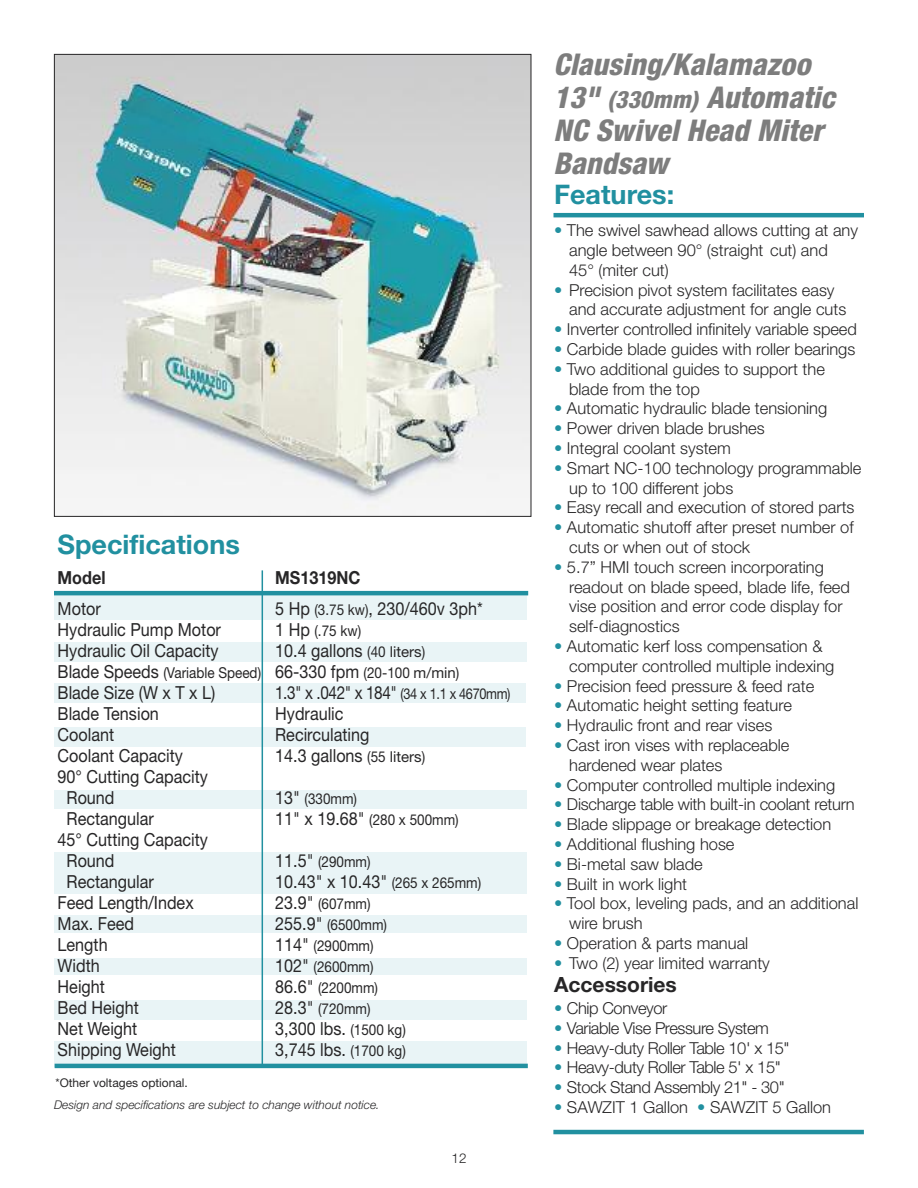
<style>
.page{position:relative;width:918px;height:1188px;background:#fff}
.page>*{position:absolute;margin:0;border:0;box-sizing:border-box;transform-origin:0 0}
.t1{font:italic 800 condensed 30px/33px "Helvetica Neue";letter-spacing:.005em;color:#7d7d7d}
.t2{font:700 27px "Helvetica Neue";color:#2190a0}
.t3{font:700 21px "Helvetica Neue";color:#272627}
.t4{font:18px/21px "Helvetica Neue";color:#272627;scale:.9 1}
.t5{font:18px "Helvetica Neue";color:#272627;scale:.85 1}
.t6{font:700 18px "Helvetica Neue";color:#272627;scale:.9 1}
.t7{font:300 16.5px/19.8px "Helvetica Neue";color:#272627}
.t8{font:300 16.5px "Helvetica Neue";letter-spacing:-.025em;color:#272627}
.t9{font:15px "Helvetica Neue";color:#272627;scale:.9 1}
.t10{font:300 13.5px "Helvetica Neue";color:#272627}
.t11{font:italic 300 12px "Helvetica Neue";color:#272627}
.t12{font:12px "Helvetica Neue";color:#272627}
.s1{font-size:15px}
.s2{font-size:18px}
.s3{font-size:24px}
.s4{color:#2190a0}
</style>
<div class="page">
<img style="left:56px;top:56px;width:473px;height:456px">
<hr style="left:553px;top:1130px;width:311px;height:4px;background:#2190a0">
<hr style="left:554px;top:213px;width:310px;height:4px;background:#2190a0">
<div style="left:54px;top:915px;width:473px;height:18px;background:#e9f4f6"></div>
<div style="left:54px;top:1041px;width:473px;height:25px;background:#e9f4f6"></div>
<div style="left:54px;top:1000px;width:473px;height:20px;background:#e9f4f6"></div>
<div style="left:54px;top:958px;width:473px;height:17px;background:#e9f4f6"></div>
<div style="left:54px;top:852px;width:473px;height:41px;background:#e9f4f6"></div>
<div style="left:54px;top:790px;width:473px;height:18px;background:#e9f4f6"></div>
<div style="left:54px;top:727px;width:471px;height:19px;background:#e9f4f6"></div>
<div style="left:54px;top:683px;width:472px;height:19px;background:#e9f4f6"></div>
<div style="left:54px;top:643px;width:473px;height:19px;background:#e9f4f6"></div>
<div style="left:54px;top:594px;width:473px;height:26px;background:#e9f4f6"></div>
<hr style="left:54px;top:591px;width:474px;height:4px;background:#2190a0">
<hr style="left:55px;top:1064px;width:473px;height:4px;background:#2190a0">
<hr style="left:262px;top:570px;width:1px;height:495px;background:#2190a0">
<h2 class="t2" style="left:58px;top:534px;width:184px">Specifications</h2>
<p class="t6" style="left:58px;top:571px;width:55px">Model</p>
<p class="t6" style="left:275px;top:571px;width:96px">MS1319NC</p>
<p class="t4" style="left:58px;top:600px;width:50px">Motor</p>
<p class="t4" style="left:275px;top:600px;width:232px">5 Hp <span class="s1">(3.75 kw)</span>, 230/460v 3ph*</p>
<p class="t4" style="left:58px;top:621px;width:183px">Hydraulic Pump Motor</p>
<p class="t9" style="left:275px;top:625px;width:97px"><span class="s2">1 Hp</span> (.75 kw)</p>
<p class="t4" style="left:58px;top:642px;width:180px">Hydraulic Oil Capacity</p>
<p class="t4" style="left:275px;top:642px;width:168px">10.4 gallons <span class="s1">(40 liters)</span></p>
<p class="t9" style="left:58px;top:667px;width:448px"><span class="s2">Blade Speeds</span> (Variable Speed) <span class="s2">66-330 fpm</span> (20-100 m/min)</p>
<p class="t4" style="left:58px;top:684px;width:177px">Blade Size (W x T x L)</p>
<p class="t5" style="left:275px;top:686px;width:278px">1.3" x .042" x 184" <span class="s1">(34 x 1.1 x 4670mm)</span></p>
<p class="t4" style="left:58px;top:705px;width:114px">Blade Tension</p>
<p class="t4" style="left:275px;top:705px;width:77px">Hydraulic</p>
<p class="t4" style="left:58px;top:726px;width:64px">Coolant</p>
<p class="t4" style="left:275px;top:726px;width:106px">Recirculating</p>
<p class="t4" style="left:58px;top:747px;width:141px">Coolant Capacity</p>
<p class="t4" style="left:275px;top:747px;width:168px">14.3 gallons <span class="s1">(55 liters)</span></p>
<p class="t4" style="left:67px;top:768px;width:159px;text-indent:-9px">90° Cutting Capacity<br>Round</p>
<p class="t9" style="left:275px;top:793px;width:92px"><span class="s2">13"</span> (330mm)</p>
<p class="t4" style="left:67px;top:810px;width:98px">Rectangular</p>
<p class="t9" style="left:275px;top:814px;width:205px"><span class="s2">11" x 19.68"</span> (280 x 500mm)</p>
<p class="t4" style="left:67px;top:831px;width:159px;text-indent:-9px">45° Cutting Capacity<br>Round</p>
<p class="t9" style="left:275px;top:856px;width:107px"><span class="s2">11.5"</span> (290mm)</p>
<p class="t4" style="left:67px;top:873px;width:98px">Rectangular</p>
<p class="t4" style="left:275px;top:873px;width:230px">10.43" x 10.43" <span class="s1">(265 x 265mm)</span></p>
<p class="t4" style="left:58px;top:894px;width:153px">Feed Length/Index</p>
<p class="t9" style="left:275px;top:898px;width:107px"><span class="s2">23.9"</span> (607mm)</p>
<p class="t4" style="left:58px;top:915px;width:86px">Max. Feed</p>
<p class="t9" style="left:275px;top:919px;width:126px"><span class="s2">255.9"</span> (6500mm)</p>
<p class="t4" style="left:58px;top:936px;width:57px">Length</p>
<p class="t9" style="left:275px;top:940px;width:111px"><span class="s2">114"</span> (2900mm)</p>
<p class="t4" style="left:58px;top:957px;width:48px">Width</p>
<p class="t9" style="left:275px;top:961px;width:111px"><span class="s2">102"</span> (2600mm)</p>
<p class="t4" style="left:58px;top:978px;width:54px">Height</p>
<p class="t9" style="left:275px;top:982px;width:116px"><span class="s2">86.6"</span> (2200mm)</p>
<p class="t4" style="left:58px;top:999px;width:92px">Bed Height</p>
<p class="t9" style="left:275px;top:1003px;width:107px"><span class="s2">28.3"</span> (720mm)</p>
<p class="t4" style="left:58px;top:1020px;width:90px">Net Weight</p>
<p class="t4" style="left:275px;top:1020px;width:147px">3,300 lbs. <span class="s1">(1500 kg)</span></p>
<p class="t4" style="left:58px;top:1041px;width:133px">Shipping Weight</p>
<p class="t4" style="left:275px;top:1041px;width:147px">3,745 lbs. <span class="s1">(1700 kg)</span></p>
<p class="t12" style="left:56px;top:1078px;width:134px">*Other voltages optional.</p>
<h1 class="t1" style="left:553px;top:51px;width:283px">Clausing/Kalamazoo<br>13" <span class="s3">(330mm)</span> Automatic<br>NC Swivel Head Miter<br>Bandsaw</h1>
<h2 class="t2" style="left:554px;top:185px;width:122px">Features:</h2>
<p class="t7" style="left:569px;top:222px;width:290px;text-indent:-15px"><span class="s4">•</span> The swivel sawhead allows cutting at any angle between 90° (straight cut) and<br>45° (miter cut)</p>
<p class="t7" style="left:569px;top:281px;width:279px;text-indent:-15px"><span class="s4">•</span> Precision pivot system facilitates easy and accurate adjustment for angle cuts</p>
<p class="t7" style="left:554px;top:321px;width:304px"><span class="s4">•</span> Inverter controlled infinitely variable speed</p>
<p class="t7" style="left:554px;top:341px;width:303px"><span class="s4">•</span> Carbide blade guides with roller bearings</p>
<p class="t7" style="left:569px;top:361px;width:257px;text-indent:-15px"><span class="s4">•</span> Two additional guides to support the blade from the top</p>
<p class="t7" style="left:554px;top:400px;width:275px"><span class="s4">•</span> Automatic hydraulic blade tensioning</p>
<p class="t7" style="left:554px;top:420px;width:212px"><span class="s4">•</span> Power driven blade brushes</p>
<p class="t7" style="left:554px;top:440px;width:178px"><span class="s4">•</span> Integral coolant system</p>
<p class="t7" style="left:569px;top:460px;width:294px;text-indent:-15px"><span class="s4">•</span> Smart NC-100 technology programmable up to 100 different jobs</p>
<p class="t7" style="left:554px;top:499px;width:302px"><span class="s4">•</span> Easy recall and execution of stored parts</p>
<p class="t7" style="left:569px;top:519px;width:286px;text-indent:-15px"><span class="s4">•</span> Automatic shutoff after preset number of cuts or when out of stock</p>
<p class="t7" style="left:569px;top:559px;width:282px;text-indent:-15px"><span class="s4">•</span> 5.7” HMI touch screen incorporating readout on blade speed, blade life, feed vise position and error code display for self-diagnostics</p>
<p class="t7" style="left:569px;top:638px;width:267px;text-indent:-15px"><span class="s4">•</span> Automatic kerf loss compensation &amp; computer controlled multiple indexing</p>
<p class="t7" style="left:554px;top:677px;width:262px"><span class="s4">•</span> Precision feed pressure &amp; feed rate</p>
<p class="t7" style="left:554px;top:697px;width:239px"><span class="s4">•</span> Automatic height setting feature</p>
<p class="t7" style="left:554px;top:717px;width:220px"><span class="s4">•</span> Hydraulic front and rear vises</p>
<p class="t7" style="left:569px;top:737px;width:222px;text-indent:-15px"><span class="s4">•</span> Cast iron vises with replaceable hardened wear plates</p>
<p class="t7" style="left:554px;top:776px;width:283px"><span class="s4">•</span> Computer controlled multiple indexing</p>
<p class="t7" style="left:554px;top:796px;width:302px"><span class="s4">•</span> Discharge table with built-in coolant return</p>
<p class="t7" style="left:554px;top:816px;width:279px"><span class="s4">•</span> Blade slippage or breakage detection</p>
<p class="t7" style="left:554px;top:836px;width:182px"><span class="s4">•</span> Additional flushing hose</p>
<p class="t7" style="left:554px;top:856px;width:150px"><span class="s4">•</span> Bi-metal saw blade</p>
<p class="t7" style="left:554px;top:875px;width:135px"><span class="s4">•</span> Built in work light</p>
<p class="t7" style="left:569px;top:895px;width:291px;text-indent:-15px"><span class="s4">•</span> Tool box, leveling pads, and an additional wire brush</p>
<p class="t7" style="left:554px;top:935px;width:196px"><span class="s4">•</span> Operation &amp; parts manual</p>
<p class="t7" style="left:554px;top:955px;width:217px"><span class="s4">•</span> Two (2) year limited warranty</p>
<p class="t3" style="left:554px;top:977px;width:124px">Accessories</p>
<p class="t8" style="left:554px;top:1002px;width:115px"><span class="s4">•</span> Chip Conveyor</p>
<p class="t8" style="left:554px;top:1022px;width:216px"><span class="s4">•</span> Variable Vise Pressure System</p>
<p class="t8" style="left:554px;top:1042px;width:237px"><span class="s4">•</span> Heavy-duty Roller Table 10' x 15"</p>
<p class="t8" style="left:554px;top:1062px;width:228px"><span class="s4">•</span> Heavy-duty Roller Table 5' x 15"</p>
<p class="t8" style="left:554px;top:1081px;width:232px"><span class="s4">•</span> Stock Stand Assembly 21" - 30"</p>
<p class="t11" style="left:54px;top:1100px;width:327px">Design and specifications are subject to change without notice.</p>
<p class="t7" style="left:554px;top:1099px;width:278px"><span class="s4">•</span> SAWZIT 1 Gallon <span class="s4">•</span> SAWZIT 5 Gallon</p>
<p class="t10" style="left:452px;top:1153px;width:16px">12</p>
</div>
